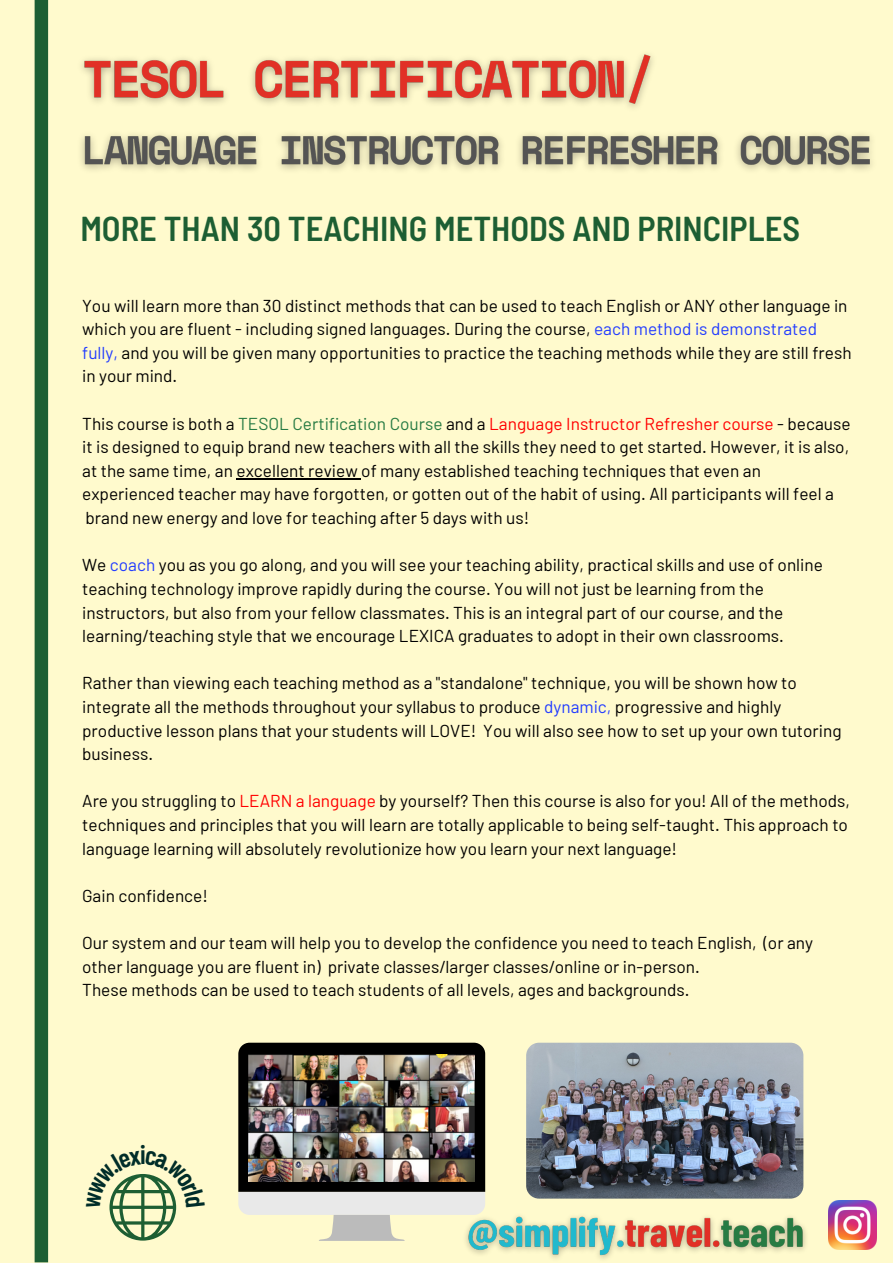
<style>
.page{position:relative;width:893px;height:1264px;background:#fff}
.page>*{position:absolute;margin:0;border:0;box-sizing:border-box;transform-origin:0 0}
.t1{font:600 semi-condensed 34.5px "Barlow";color:#1d5e33}
.t2{font:600 26.55px "Barlow Condensed";color:#002d29}
.t3{font:17.25px/23.5px "Barlow";color:#000}
.s1{color:#233dff}
.s2{color:#277b43}
.s3{color:#f00}
</style>
<div class="page">
<div style="left:0;top:0;width:892px;height:1262px;background:#fffacd"></div>
<div style="left:35px;top:0;width:13px;height:1262px;background:#1d5e33"></div>
<hr style="left:236px;top:478px;width:125px;height:1px;background:#000">
<img style="left:81px;top:54px;width:791px;height:116px">
<img style="left:526px;top:1042px;width:277px;height:156px;border-radius:13px">
<svg style="left:238px;top:1042px;width:247px;height:198px"></svg>
<img style="left:249px;top:1054px;width:225px;height:127px">
<img style="left:828px;top:1200px;width:48px;height:49px">
<img style="left:458px;top:1197px;width:348px;height:62px">
<svg style="left:109px;top:1174px;width:68px;height:66px"></svg>
<h1 class="t1" style="left:80px;top:207px;width:721px">MORE THAN 30 TEACHING METHODS AND PRINCIPLES</h1>
<p class="t3" style="left:82px;top:293px;width:770px">You will learn more than 30 distinct methods that can be used to teach English or ANY other language in which you are fluent - including signed languages. During the course, <span class="s1">each method is demonstrated fully,</span> and you will be given many opportunities to practice the teaching methods while they are still fresh in your mind.</p>
<p class="t3" style="left:82px;top:411px;width:769px">This course is both a <span class="s2">TESOL Certification Course</span> and a <span class="s3">Language Instructor Refresher course</span> - because it is designed to equip brand new teachers with all the skills they need to get started. However, it is also, at the same time, an excellent review of many established teaching techniques that even an experienced teacher may have forgotten, or gotten out of the habit of using. All participants will feel a brand new energy and love for teaching after 5 days with us!</p>
<p class="t3" style="left:82px;top:552px;width:742px">We <span class="s1">coach</span> you as you go along, and you will see your teaching ability, practical skills and use of online teaching technology improve rapidly during the course. You will not just be learning from the instructors, but also from your fellow classmates. This is an integral part of our course, and the learning/teaching style that we encourage LEXICA graduates to adopt in their own classrooms.</p>
<p class="t3" style="left:82px;top:670px;width:760px">Rather than viewing each teaching method as a "standalone" technique, you will be shown how to integrate all the methods throughout your syllabus to produce <span class="s1">dynamic,</span> progressive and highly productive lesson plans that your students will LOVE! You will also see how to set up your own tutoring business.</p>
<p class="t3" style="left:82px;top:788px;width:769px;text-align:justify">Are you struggling to <span class="s3">LEARN a language</span> by yourself? Then this course is also for you! All of the methods, techniques and principles that you will learn are totally applicable to being self-taught. This approach to language learning will absolutely revolutionize how you learn your next language!</p>
<p class="t3" style="left:82px;top:883px;width:127px">Gain confidence!</p>
<p class="t3" style="left:82px;top:930px;width:732px">Our system and our team will help you to develop the confidence you need to teach English, (or any other language you are fluent in) private classes/larger classes/online or in-person.<br>These methods can be used to teach students of all levels, ages and backgrounds.</p>
<h2 class="t2" style="left:140px;top:1137px;width:7px">i</h2>
</div>
